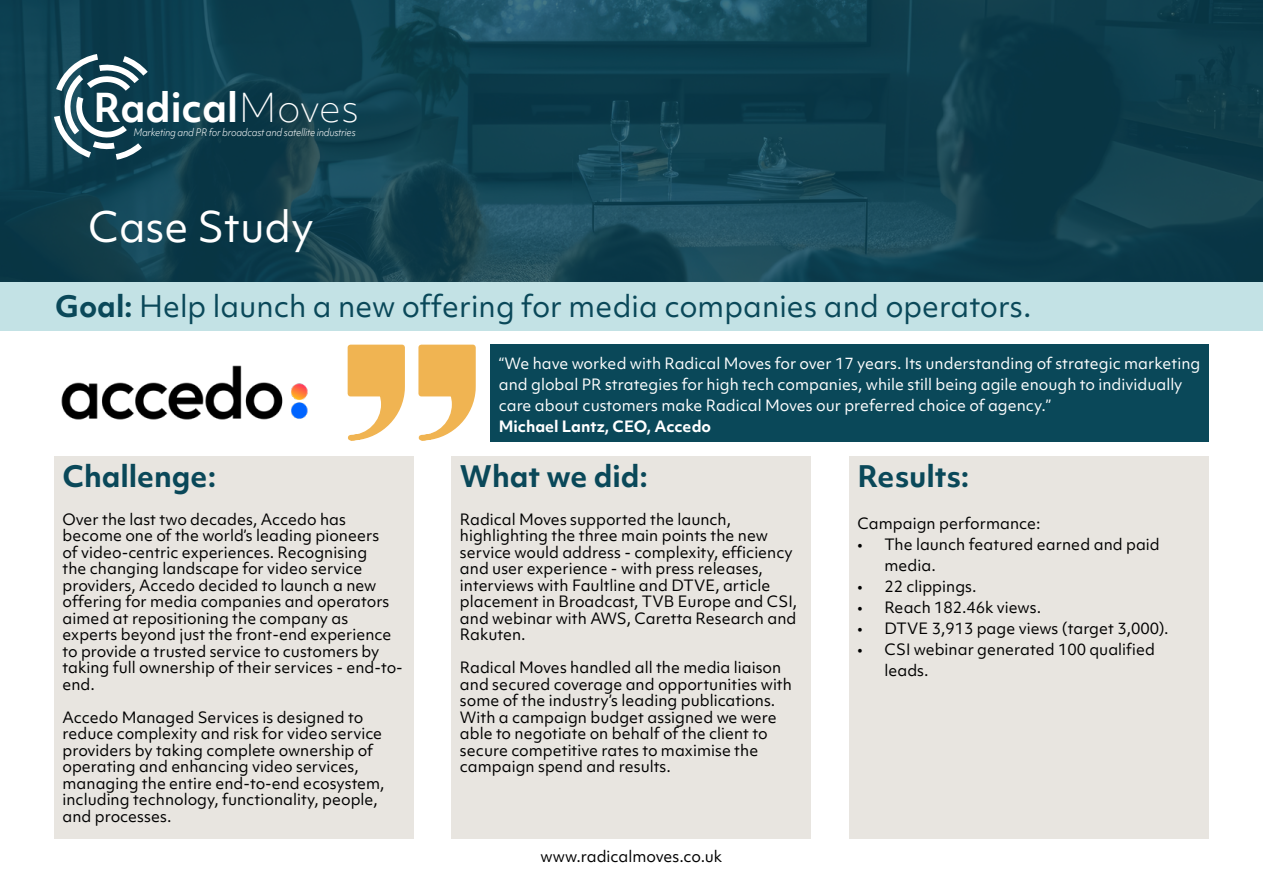
<style>
.page{position:relative;width:1263px;height:893px;background:#fff}
.page>*{position:absolute;margin:0;border:0;box-sizing:border-box;transform-origin:0 0}
.t1{font:40.5px "Objektiv Mk 1";color:#fff}
.t2{font:700 38.25px "Objektiv Mk 1";color:#fff}
.t3{font:28.5px "Objektiv Mk 1";color:#0a4859}
.t4{font:700 28.5px "Objektiv Mk 1";color:#0a4859}
.t5{font:15px/16.5px "Objektiv Mk 1";color:#000}
.t6{font:15px/21px "Objektiv Mk 1";color:#fff}
.t7{font:700 15px "Objektiv Mk 1";color:#fff}
.t8{font:italic 300 10.05px "Objektiv Mk 1";letter-spacing:-.025em;color:#fff;scale:.9 1}
.s1{font-weight:100}
.s2{font-weight:700}
</style>
<div class="page">
<div style="left:0;top:282px;width:1263px;height:49px;background:#c3e2e5"></div>
<div style="left:54px;top:457px;width:360px;height:382px;background:#e8e5e0"></div>
<div style="left:451px;top:457px;width:360px;height:382px;background:#e8e5e0"></div>
<div style="left:849px;top:457px;width:360px;height:382px;background:#e8e5e0"></div>
<div style="left:490px;top:345px;width:719px;height:97px;background:#0a4859"></div>
<img style="left:61px;top:365px;width:247px;height:55px">
<svg style="left:0;top:0;width:1263px;height:282px;fill:#0e3e4d"></svg>
<svg style="left:348px;top:345px;width:57px;height:95px"></svg>
<svg style="left:418px;top:345px;width:58px;height:95px"></svg>
<svg style="left:54px;top:54px;width:94px;height:106px"></svg>
<h2 class="t2" style="left:93px;top:80px;width:267px">Radical<span class="s1">Moves</span></h2>
<p class="t8" style="left:133px;top:125px;width:249px">Marketing and PR for broadcast and satellite industries</p>
<h1 class="t1" style="left:88px;top:199px;width:227px">Case Study</h1>
<h3 class="t3" style="left:55px;top:287px;width:977px"><span class="s2">Goal:</span> Help launch a new offering for media companies and operators.</h3>
<h3 class="t4" style="left:63px;top:456px;width:155px">Challenge:</h3>
<p class="t5" style="left:63px;top:511px;width:342px">Over the last two decades, Accedo has become one of the world’s leading pioneers<br>of video-centric experiences. Recognising<br>the changing landscape for video service providers, Accedo decided to launch a new offering for media companies and operators aimed at repositioning the company as experts beyond just the front-end experience to provide a trusted service to customers by taking full ownership of their services - end-to&shy;end.</p>
<p class="t5" style="left:63px;top:709px;width:324px">Accedo Managed Services is designed to reduce complexity and risk for video service providers by taking complete ownership of operating and enhancing video services, managing the entire end-to-end ecosystem, including technology, functionality, people, and processes.</p>
<p class="t6" style="left:499px;top:353px;width:703px">“We have worked with Radical Moves for over 17 years. Its understanding of strategic marketing and global PR strategies for high tech companies, while still being agile enough to individually care about customers make Radical Moves our preferred choice of agency.”</p>
<p class="t7" style="left:499px;top:416px;width:214px">Michael Lantz, CEO, Accedo</p>
<h3 class="t4" style="left:460px;top:456px;width:190px">What we did:</h3>
<p class="t5" style="left:460px;top:511px;width:339px">Radical Moves supported the launch, highlighting the three main points the new service would address - complexity, efficiency and user experience - with press releases, interviews with Faultline and DTVE, article placement in Broadcast, TVB Europe and CSI, and webinar with AWS, Caretta Research and Rakuten.</p>
<p class="t5" style="left:460px;top:659px;width:334px">Radical Moves handled all the media liaison and secured coverage and opportunities with some of the industry’s leading publications.<br>With a campaign budget assigned we were able to negotiate on behalf of the client to secure competitive rates to maximise the campaign spend and results.</p>
<p class="t5" style="left:541px;top:848px;width:183px">www.radicalmoves.co.uk</p>
<h3 class="t4" style="left:857px;top:456px;width:114px">Results:</h3>
<p class="t5" style="left:857px;top:515px;width:185px">Campaign performance:</p>
<p class="t5" style="left:884px;top:534px;width:277px;line-height:21px;text-indent:-27px">• The launch featured earned and paid media.</p>
<p class="t5" style="left:857px;top:578px;width:121px">• 22 clippings.</p>
<p class="t5" style="left:857px;top:599px;width:185px">• Reach 182.46k views.</p>
<p class="t5" style="left:857px;top:620px;width:312px">• DTVE 3,913 page views (target 3,000).</p>
<p class="t5" style="left:884px;top:639px;width:272px;line-height:21px;text-indent:-27px">• CSI webinar generated 100 qualified leads.</p>
</div>
